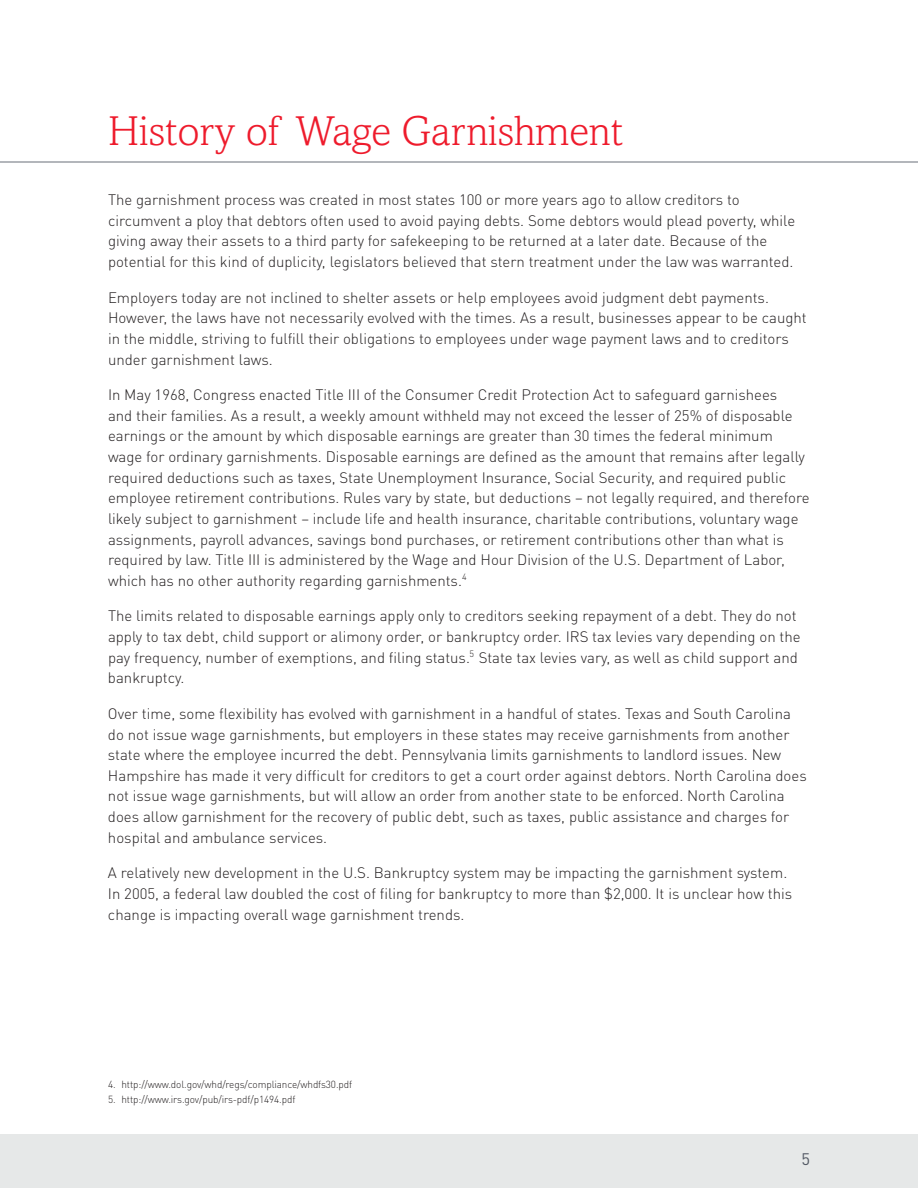
<style>
.page{position:relative;width:918px;height:1188px;background:#fff}
.page>*{position:absolute;margin:0;border:0;box-sizing:border-box;transform-origin:0 0}
.t1{font:300 42px "Amasis MT Std";color:#ee1b2c}
.t2{font:16.5px "DINOT";color:#525863}
.t3{font:300 15px/20.7px "DINOT";color:#231f20}
.t4{font:300 10.2px "DINOT";letter-spacing:-.01em;color:#231f20}
</style>
<div class="page">
<hr style="left:0;top:161px;width:918px;height:2px;background:#7a7e87">
<div style="left:0;top:1134px;width:918px;height:54px;background:#e6e8e8"></div>
<h1 class="t1" style="left:108px;top:107px;width:516px">History of Wage Garnishment</h1>
<p class="t3" style="left:108px;top:189px;width:689px">The garnishment process was created in most states 100 or more years ago to allow creditors to circumvent a ploy that debtors often used to avoid paying debts. Some debtors would plead poverty, while giving away their assets to a third party for safekeeping to be returned at a later date. Because of the potential for this kind of duplicity, legislators believed that stern treatment under the law was warranted.</p>
<p class="t3" style="left:108px;top:287px;width:700px">Employers today are not inclined to shelter assets or help employees avoid judgment debt payments.<br>However, the laws have not necessarily evolved with the times. As a result, businesses appear to be caught in the middle, striving to fulfill their obligations to employees under wage payment laws and to creditors under garnishment laws.</p>
<p class="t3" style="left:108px;top:384px;width:703px">In May 1968, Congress enacted Title III of the Consumer Credit Protection Act to safeguard garnishees<br>and their families. As a result, a weekly amount withheld may not exceed the lesser of 25% of disposable earnings or the amount by which disposable earnings are greater than 30 times the federal minimum wage for ordinary garnishments. Disposable earnings are defined as the amount that remains after legally required deductions such as taxes, State Unemployment Insurance, Social Security, and required public employee retirement contributions. Rules vary by state, but deductions – not legally required, and therefore likely subject to garnishment – include life and health insurance, charitable contributions, voluntary wage assignments, payroll advances, savings bond purchases, or retirement contributions other than what is required by law. Title III is administered by the Wage and Hour Division of the U.S. Department of Labor, which has no other authority regarding garnishments.<sup>4</sup></p>
<p class="t3" style="left:108px;top:606px;width:694px">The limits related to disposable earnings apply only to creditors seeking repayment of a debt. They do not apply to tax debt, child support or alimony order, or bankruptcy order. IRS tax levies vary depending on the pay frequency, number of exemptions, and filing status. <sup>5</sup> State tax levies vary, as well as child support and bankruptcy.</p>
<p class="t3" style="left:108px;top:703px;width:700px">Over time, some flexibility has evolved with garnishment in a handful of states. Texas and South Carolina do not issue wage garnishments, but employers in these states may receive garnishments from another state where the employee incurred the debt. Pennsylvania limits garnishments to landlord issues. New Hampshire has made it very difficult for creditors to get a court order against debtors. North Carolina does not issue wage garnishments, but will allow an order from another state to be enforced. North Carolina does allow garnishment for the recovery of public debt, such as taxes, public assistance and charges for hospital and ambulance services.</p>
<p class="t3" style="left:108px;top:862px;width:686px">A relatively new development in the U.S. Bankruptcy system may be impacting the garnishment system.<br>In 2005, a federal law doubled the cost of filing for bankruptcy to more than $2,000. It is unclear how this change is impacting overall wage garnishment trends.</p>
<p class="t4" style="left:108px;top:1078px;width:246px">4. http://www.dol.gov/whd/regs/compliance/whdfs30.pdf</p>
<p class="t4" style="left:108px;top:1093px;width:189px">5. http://www.irs.gov/pub/irs-pdf/p1494.pdf</p>
<p class="t2" style="left:801px;top:1149px;width:10px">5</p>
</div>
